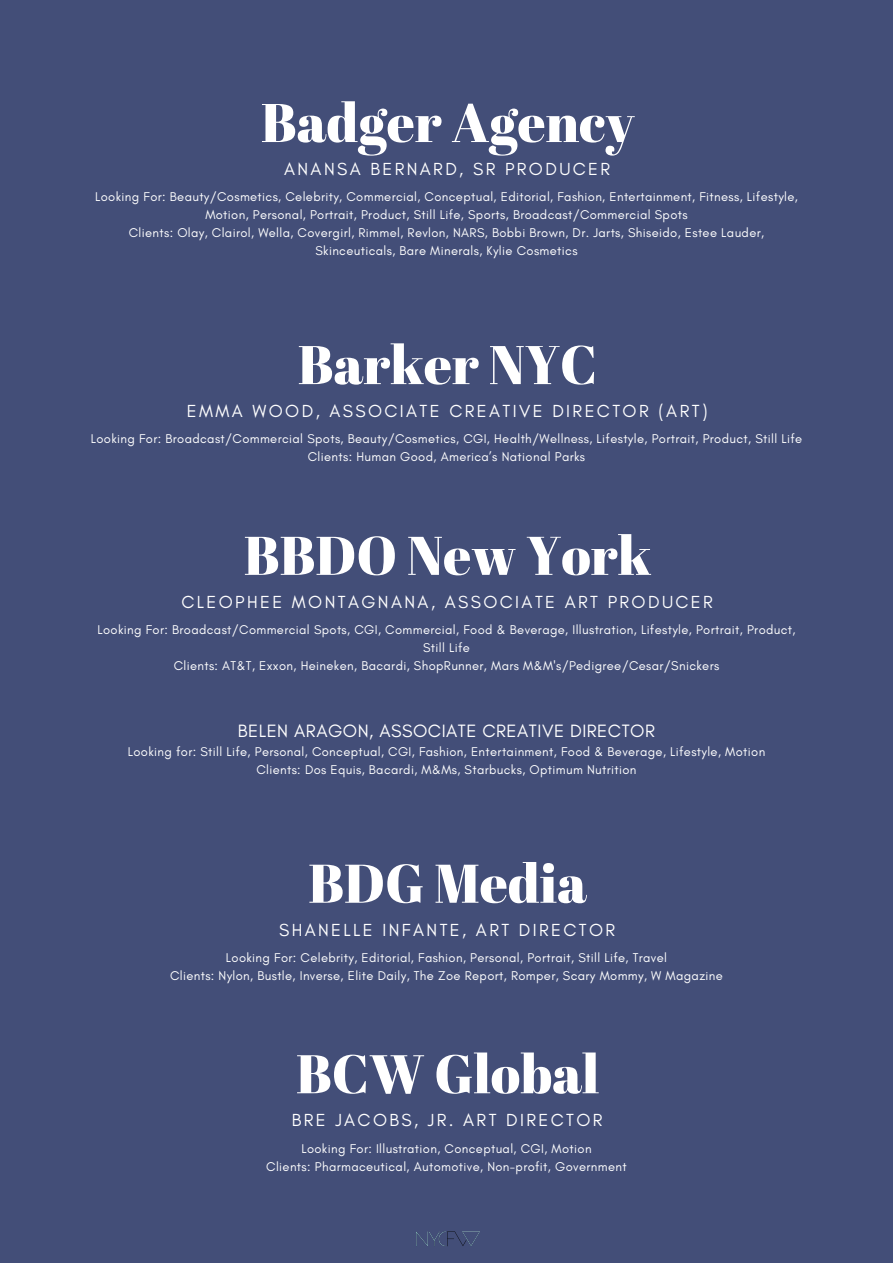
<style>
.page{position:relative;width:893px;height:1263px;background:#434e78}
.page>*{position:absolute;margin:0;border:0;box-sizing:border-box;transform-origin:0 0}
.t1{font:54.3px "Abril Fatface";color:#fff}
.t2{font:18.15px "Glacial Indifference";letter-spacing:.03em;color:#fff}
.t3{font:17.77px "Glacial Indifference";letter-spacing:.135em;color:#fff}
.t4{font:12.9px/18px "Glacial Indifference";letter-spacing:.03em;color:#fff;text-align:center}
</style>
<div class="page">
<img style="left:416px;top:1231px;width:64px;height:16px">
<h2 class="t1" style="left:261px;top:85px;width:375px">Badger Agency</h2>
<p class="t3" style="left:284px;top:158px;width:328px">ANANSA BERNARD, SR PRODUCER</p>
<p class="t4" style="left:95px;top:188px;width:704px">Looking For: Beauty/Cosmetics, Celebrity, Commercial, Conceptual, Editorial, Fashion, Entertainment, Fitness, Lifestyle,<br>Motion, Personal, Portrait, Product, Still Life, Sports, Broadcast/Commercial Spots</p>
<h1 class="t4" style="left:129px;top:224px;width:637px">Clients: Olay, Clairol, Wella, Covergirl, Rimmel, Revlon, NARS, Bobbi Brown, Dr. Jarts, Shiseido, Estee Lauder,<br>Skinceuticals, Bare Minerals, Kylie Cosmetics</h1>
<h2 class="t1" style="left:298px;top:327px;width:301px">Barker NYC</h2>
<p class="t3" style="left:187px;top:400px;width:522px">EMMA WOOD, ASSOCIATE CREATIVE DIRECTOR (ART)</p>
<p class="t4" style="left:91px;top:430px;width:713px">Looking For: Broadcast/Commercial Spots, Beauty/Cosmetics, CGI, Health/Wellness, Lifestyle, Portrait, Product, Still Life</p>
<h1 class="t4" style="left:308px;top:448px;width:279px">Clients: Human Good, America’s National Parks</h1>
<h2 class="t1" style="left:244px;top:517px;width:409px">BBDO New York</h2>
<p class="t3" style="left:181px;top:591px;width:533px">CLEOPHEE MONTAGNANA, ASSOCIATE ART PRODUCER</p>
<p class="t4" style="left:97px;top:621px;width:699px">Looking For: Broadcast/Commercial Spots, CGI, Commercial, Food &amp; Beverage, Illustration, Lifestyle, Portrait, Product,<br>Still Life<br>Clients: AT&amp;T, Exxon, Heineken, Bacardi, ShopRunner, Mars M&amp;M's/Pedigree/Cesar/Snickers</p>
<h2 class="t2" style="left:238px;top:719px;width:418px">BELEN ARAGON, ASSOCIATE CREATIVE DIRECTOR</h2>
<p class="t4" style="left:128px;top:743px;width:639px;line-height:17.4px">Looking for: Still Life, Personal, Conceptual, CGI, Fashion, Entertainment, Food &amp; Beverage, Lifestyle, Motion<br>Clients: Dos Equis, Bacardi, M&amp;Ms, Starbucks, Optimum Nutrition</p>
<p class="t1" style="left:308px;top:845px;width:280px">BDG Media</p>
<h1 class="t3" style="left:279px;top:919px;width:338px">SHANELLE INFANTE, ART DIRECTOR</h1>
<h2 class="t4" style="left:226px;top:948px;width:443px">Looking For: Celebrity, Editorial, Fashion, Personal, Portrait, Still Life, Travel</h2>
<h1 class="t4" style="left:170px;top:966px;width:554px">Clients: Nylon, Bustle, Inverse, Elite Daily, The Zoe Report, Romper, Scary Mommy, W Magazine</h1>
<h2 class="t1" style="left:296px;top:1036px;width:305px">BCW Global</h2>
<p class="t3" style="left:292px;top:1109px;width:312px">BRE JACOBS, JR. ART DIRECTOR</p>
<p class="t4" style="left:301px;top:1139px;width:292px">Looking For: Illustration, Conceptual, CGI, Motion</p>
<p class="t4" style="left:266px;top:1157px;width:362px">Clients: Pharmaceutical, Automotive, Non-profit, Government</p>
</div>
